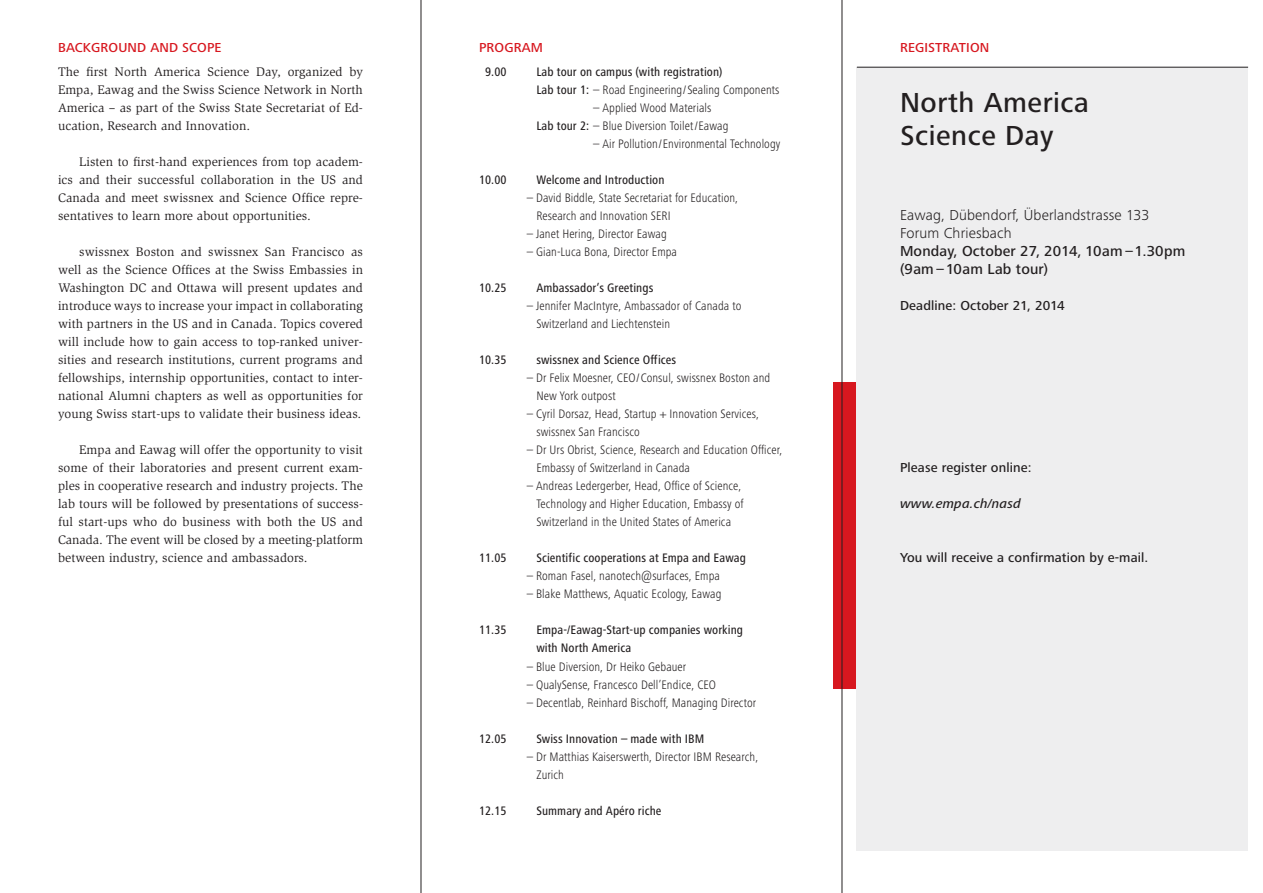
<style>
.page{position:relative;width:1263px;height:893px;background:#fff}
.page>*{position:absolute;margin:0;border:0;box-sizing:border-box;transform-origin:0 0}
.t1{font:500 28.5px/33px "Frutiger Next Pro";color:#231f20}
.t2{font:500 15px/18px "Frutiger Next Pro";letter-spacing:.01em;color:#231f20}
.t3{font:300 15px/18px "Frutiger Next Pro";letter-spacing:.01em;color:#231f20}
.t4{font:500 13.5px "Frutiger Next Pro";letter-spacing:.01em;color:#231f20}
.t5{font:500 13.5px "Frutiger Next Pro";letter-spacing:.01em;color:#d7171f}
.t6{font:italic 500 13.5px "Frutiger Next Pro";letter-spacing:.01em;color:#231f20}
.t7{font:12.75px/18px "Slimbach Std";letter-spacing:.005em;color:#231f20;text-align:justify}
.t8{font:300 condensed 12.75px/18px "Frutiger Next Pro";letter-spacing:.005em;color:#231f20}
.t9{font:500 condensed 12.75px/18px "Frutiger Next Pro";letter-spacing:.005em;color:#231f20}
.s1{font-weight:300}
.s2{font-weight:500}
</style>
<div class="page">
<div style="left:833px;top:382px;width:24px;height:306px;background:#d7171f"></div>
<div style="left:857px;top:67px;width:391px;height:783px;background:#eeeeef"></div>
<hr style="left:857px;top:67px;width:391px;height:1px;background:#231f20">
<hr style="left:421px;top:0;width:1px;height:893px;background:#231f20">
<hr style="left:842px;top:0;width:1px;height:893px;background:#231f20">
<p class="t5" style="left:58px;top:40px;width:9px">BAC</p>
<p class="t5" style="left:83px;top:40px;width:19px">KGROUND</p>
<p class="t5" style="left:150px;top:40px;width:11px">AND</p>
<p class="t5" style="left:182px;top:40px;width:9px">SCOP</p>
<p class="t5" style="left:215px;top:40px;width:8px">E</p>
<p class="t7" style="left:58px;top:63px;width:306px">The first North America Science Day, organized by Empa, Eawag and the Swiss Science Network in North America – as part of the Swiss State Secretariat of Ed&shy;ucation, Research and Innovation.</p>
<p class="t7" style="left:58px;top:153px;width:306px;text-indent:21px">Listen to first-hand experiences from top academ&shy;ics and their successful collaboration in the US and Canada and meet swissnex and Science Office repre&shy;sentatives to learn more about opportunities.</p>
<p class="t7" style="left:58px;top:243px;width:306px;text-indent:21px">swissnex Boston and swissnex San Francisco as well as the Science Offices at the Swiss Embassies in Washington DC and Ottawa will present updates and introduce ways to increase your impact in collaborating with partners in the US and in Canada. Topics covered will include how to gain access to top-ranked univer&shy;sities and research institutions, current programs and fellowships, internship opportunities, contact to inter&shy;national Alumni chapters as well as opportunities for young Swiss start-ups to validate their business ideas.</p>
<p class="t7" style="left:58px;top:441px;width:306px;text-indent:21px">Empa and Eawag will offer the opportunity to visit some of their laboratories and present current exam&shy;ples in cooperative research and industry projects. The lab tours will be followed by presentations of success&shy;ful start-ups who do business with both the US and Canada. The event will be closed by a meeting-platform between industry, science and ambassadors.</p>
<p class="t5" style="left:479px;top:40px;width:10px">PROGRAM</p>
<p class="t9" style="left:485px;top:63px;width:23px">9.00</p>
<p class="t9" style="left:536px;top:63px;width:244px">Lab tour on campus (with registration)<br>Lab tour 1: <span class="s1">– Road Engineering/Sealing Components</span></p>
<p class="t8" style="left:536px;top:99px;width:193px;text-indent:57px">– Applied Wood Materials<br><span class="s2">Lab tour 2:</span> – Blue Diversion Toilet/Eawag</p>
<p class="t8" style="left:593px;top:135px;width:189px">– Air Pollution/Environmental Technology</p>
<p class="t9" style="left:479px;top:171px;width:29px">10.00</p>
<p class="t9" style="left:536px;top:171px;width:130px">Welcome and Introduction</p>
<p class="t8" style="left:536px;top:189px;width:203px;text-indent:-10px">– David Biddle, State Secretariat for Education,<br>Research and Innovation SERI</p>
<p class="t8" style="left:527px;top:225px;width:142px">– Janet Hering, Director Eawag</p>
<p class="t8" style="left:527px;top:243px;width:152px">– Gian-Luca Bona, Director Empa</p>
<p class="t9" style="left:479px;top:279px;width:29px">10.25</p>
<p class="t9" style="left:536px;top:279px;width:118px">Ambassador’s Greetings</p>
<p class="t8" style="left:536px;top:297px;width:206px;text-indent:-10px">– Jennifer MacIntyre, Ambassador of Canada to<br>Switzerland and Liechtenstein</p>
<p class="t9" style="left:479px;top:351px;width:29px">10.35</p>
<p class="t9" style="left:536px;top:351px;width:141px">swissnex and Science Offices</p>
<p class="t8" style="left:536px;top:369px;width:235px;text-indent:-10px">– Dr Felix Moesner, CEO/Consul, swissnex Boston and<br>New York outpost</p>
<p class="t8" style="left:536px;top:405px;width:224px;text-indent:-10px">– Cyril Dorsaz, Head, Startup + Innovation Services, swissnex San Francisco</p>
<p class="t8" style="left:536px;top:441px;width:247px;text-indent:-10px">– Dr Urs Obrist, Science, Research and Education Officer,<br>Embassy of Switzerland in Canada</p>
<p class="t8" style="left:536px;top:477px;width:209px;text-indent:-10px">– Andreas Ledergerber, Head, Office of Science,<br>Technology and Higher Education, Embassy of<br>Switzerland in the United States of America</p>
<p class="t9" style="left:479px;top:549px;width:29px">11.05</p>
<p class="t9" style="left:536px;top:549px;width:211px">Scientific cooperations at Empa and Eawag</p>
<p class="t8" style="left:527px;top:567px;width:195px">– Roman Fasel, nanotech@surfaces, Empa</p>
<p class="t8" style="left:527px;top:585px;width:196px">– Blake Matthews, Aquatic Ecology, Eawag</p>
<p class="t9" style="left:479px;top:621px;width:29px">11.35</p>
<p class="t9" style="left:536px;top:621px;width:208px">Empa-/Eawag-Start-up companies working with North America</p>
<p class="t8" style="left:527px;top:657px;width:161px">– Blue Diversion, Dr Heiko Gebauer</p>
<p class="t8" style="left:527px;top:675px;width:191px">– QualySense, Francesco Dell’Endice, CEO</p>
<p class="t8" style="left:527px;top:693px;width:231px">– Decentlab, Reinhard Bischoff, Managing Director</p>
<p class="t9" style="left:479px;top:729px;width:29px">12.05</p>
<p class="t9" style="left:536px;top:729px;width:169px">Swiss Innovation – made with IBM</p>
<p class="t8" style="left:536px;top:747px;width:223px;text-indent:-10px">– Dr Matthias Kaiserswerth, Director IBM Research,<br>Zurich</p>
<p class="t9" style="left:479px;top:801px;width:29px">12.15</p>
<p class="t9" style="left:536px;top:801px;width:127px">Summary and Apéro riche</p>
<p class="t5" style="left:900px;top:40px;width:91px">registration</p>
<h1 class="t1" style="left:900px;top:86px;width:190px">North America<br>Science Day</h1>
<p class="t3" style="left:900px;top:206px;width:251px">Eawag, Dübendorf, Überlandstrasse 133<br>Forum Chriesbach</p>
<p class="t2" style="left:900px;top:242px;width:287px">Monday, October 27, 2014, 10am –1.30pm (9am –10am Lab tour)</p>
<p class="t4" style="left:900px;top:298px;width:166px">Deadline: October 21, 2014</p>
<p class="t4" style="left:900px;top:460px;width:133px">Please register online:</p>
<p class="t6" style="left:900px;top:496px;width:122px">www.empa.ch/nasd</p>
<p class="t4" style="left:900px;top:550px;width:250px">You will receive a confirmation by e-mail.</p>
</div>
